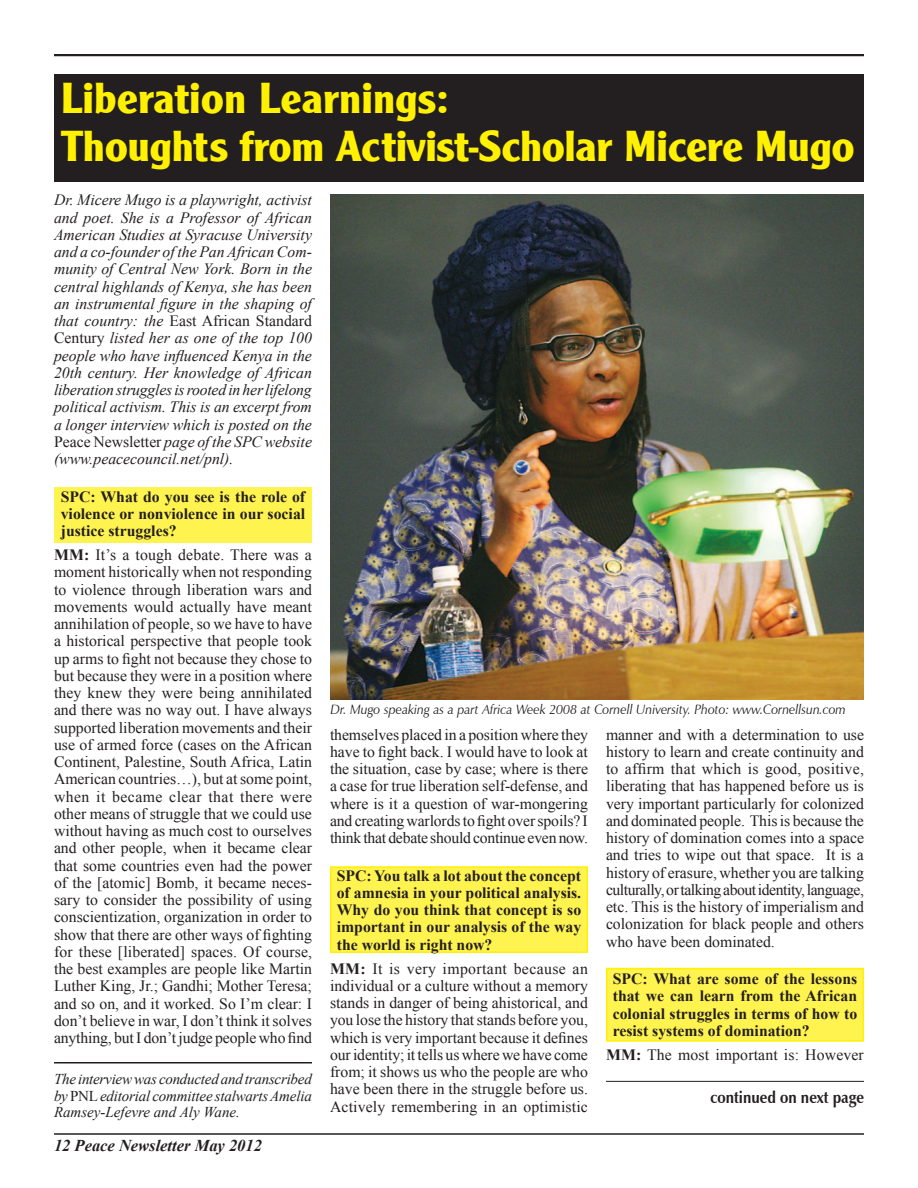
<style>
.page{position:relative;width:918px;height:1188px;background:#fff}
.page>*{position:absolute;margin:0;border:0;box-sizing:border-box;transform-origin:0 0}
.t1{font:700 45px/48px "Clearface Gothic";letter-spacing:-.01em;color:#fff101}
.t2{font:italic 700 16.5px "Times New Roman";color:#231f20}
.t3{font:700 16.5px "Zapf Humanist 601 BT";color:#231f20;scale:.9 1}
.t4{font:15.75px/17.2px "Times New Roman";color:#231f20;text-align:justify}
.t5{font:italic 15.75px/17.2px "Times New Roman";color:#231f20;text-align:justify}
.t6{font:700 15.75px/17.2px "Times New Roman";color:#231f20;text-align:justify}
.t7{font:italic 15px/16.5px "Times New Roman";letter-spacing:-.01em;color:#231f20;text-align:justify}
.t8{font:italic 13.5px "Zapf Humanist 601 BT";color:#231f20;scale:.95 1}
.s1{font-style:normal}
.s2{font-weight:700}
</style>
<div class="page">
<hr style="left:54px;top:54px;width:810px;height:2px;background:#231f20">
<hr style="left:54px;top:1133px;width:810px;height:2px;background:#231f20">
<div style="left:606px;top:968px;width:258px;height:74px;background:#fff34f;border:2px solid #fff101"></div>
<div style="left:330px;top:866px;width:258px;height:87px;background:#fff34f;border:2px solid #fff101"></div>
<div style="left:55px;top:488px;width:257px;height:55px;background:#fff34f"></div>
<hr style="left:54px;top:1062px;width:258px;height:2px;background:#231f20">
<div style="left:54px;top:74px;width:810px;height:108px;background:#231f20"></div>
<img style="left:330px;top:195px;width:534px;height:505px">
<hr style="left:606px;top:1081px;width:258px;height:1px;background:#231f20">
<h1 class="t1" style="left:61px;top:73px;width:796px">Liberation Learnings:<br>Thoughts from Activist-Scholar Micere Mugo</h1>
<p class="t5" style="left:54px;top:191px;width:260px">Dr. Micere Mugo is a playwright, activist and poet. She is a Professor of African American Studies at Syracuse University and a co-founder of the Pan African Com&shy;munity of Central New York. Born in the central highlands of Kenya, she has been an instrumental figure in the shaping of that country: the <span class="s1">East African Standard Century</span> listed her as one of the top 100 people who have influenced Kenya in the 20th century. Her knowledge of African liberation struggles is rooted in her lifelong political activism. This is an excerpt from a longer interview which is posted on the <span class="s1">Peace Newsletter</span> page of the SPC website (www.peacecouncil.net/pnl).</p>
<p class="t6" style="left:61px;top:487px;width:246px">SPC: What do you see is the role of violence or nonviolence in our social justice struggles?</p>
<p class="t4" style="left:54px;top:546px;width:260px"><span class="s2">MM:</span> It’s a tough debate. There was a moment historically when not responding to violence through liberation wars and movements would actually have meant annihilation of people, so we have to have a historical perspective that people took up arms to fight not because they chose to but because they were in a position where they knew they were being annihilated and there was no way out. I have always supported liberation movements and their use of armed force (cases on the African Continent, Palestine, South Africa, Latin American countries…), but at some point, when it became clear that there were other means of struggle that we could use without having as much cost to ourselves and other people, when it became clear that some countries even had the power of the [atomic] Bomb, it became neces&shy;sary to consider the possibility of using conscientization, organization in order to show that there are other ways of fighting for these [liberated] spaces. Of course, the best examples are people like Martin Luther King, Jr.; Gandhi; Mother Teresa; and so on, and it worked. So I’m clear: I don’t believe in war, I don’t think it solves anything, but I don’t judge people who find</p>
<p class="t8" style="left:331px;top:701px;width:544px">Dr. Mugo speaking as a part Africa Week 2008 at Cornell University. Photo: www.Cornellsun.com</p>
<p class="t4" style="left:606px;top:726px;width:260px">manner and with a determination to use history to learn and create continuity and to affirm that which is good, positive, liberating that has happened before us is very important particularly for colonized and dominated people. This is because the history of domination comes into a space and tries to wipe out that space. It is a history of erasure, whether you are talking culturally, or talking about identity, language, etc. This is the history of imperialism and colonization for black people and others who have been dominated.</p>
<p class="t6" style="left:613px;top:970px;width:246px">SPC: What are some of the lessons that we can learn from the African colonial struggles in terms of how to resist systems of domination?</p>
<p class="t4" style="left:606px;top:1046px;width:259px"><span class="s2">MM:</span> The most important is: However</p>
<p class="t4" style="left:330px;top:726px;width:260px">themselves placed in a position where they have to fight back. I would have to look at the situation, case by case; where is there a case for true liberation self-defense, and where is it a question of war-mongering and creating warlords to fight over spoils? I think that debate should continue even now.</p>
<p class="t6" style="left:337px;top:866px;width:246px">SPC: You talk a lot about the concept of amnesia in your political analysis.<br>Why do you think that concept is so important in our analysis of the way the world is right now?</p>
<p class="t4" style="left:330px;top:960px;width:260px"><span class="s2">MM:</span> It is very important because an individual or a culture without a memory stands in danger of being ahistorical, and you lose the history that stands before you, which is very important because it defines our identity; it tells us where we have come from; it shows us who the people are who have been there in the struggle before us.<br>Actively remembering in an optimistic</p>
<p class="t7" style="left:54px;top:1070px;width:259px">The interview was conducted and transcribed by <span class="s1">PNL</span> editorial committee stalwarts Amelia Ramsey-Lefevre and Aly Wane.</p>
<p class="t3" style="left:710px;top:1087px;width:172px">continued on next page</p>
<p class="t2" style="left:54px;top:1134px;width:210px">12 Peace Newsletter May 2012</p>
</div>
